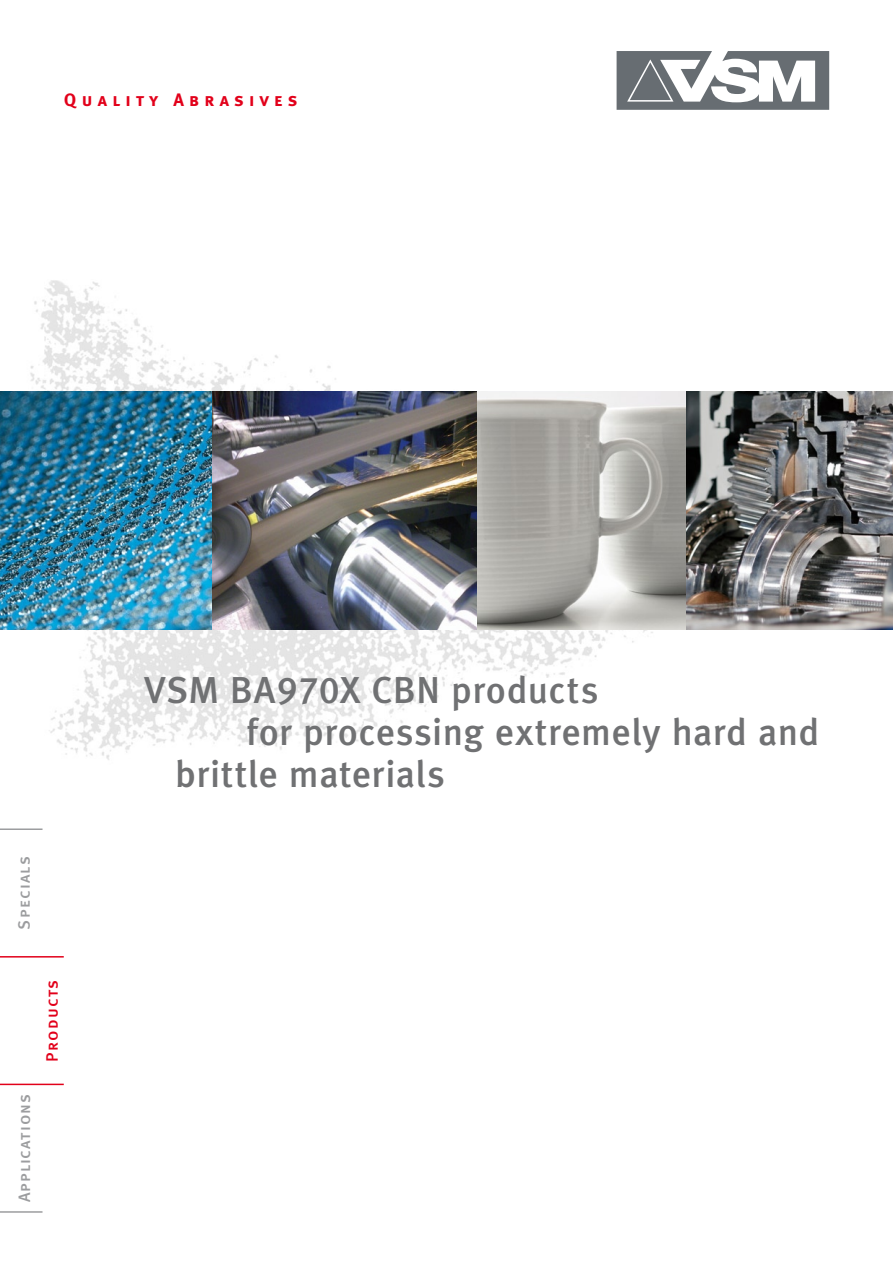
<style>
.page{position:relative;width:893px;height:1263px;background:#fff}
.page>*{position:absolute;margin:0;border:0;box-sizing:border-box;transform-origin:0 0}
.t1{font:37.5px "Meta Medium LF";letter-spacing:.015em;color:#707173}
.t2{font:18px "Meta Bold LF Caps";letter-spacing:.295em;color:#e2001a}
.t3{font:16.5px "Meta Medium Caps";letter-spacing:.06em;color:#9c9d9f}
.t4{font:16.5px "Meta Medium Caps";letter-spacing:.075em;color:#e2001a}
</style>
<div class="page">
<img style="left:0;top:280px;width:695px;height:480px">
<svg style="left:617px;top:51px;width:212px;height:59px"></svg>
<img style="left:0;top:391px;width:893px;height:238px">
<hr style="left:0;top:828px;width:43px;height:2px;background:#9c9d9f">
<hr style="left:0;top:956px;width:64px;height:1px;background:#e2001a">
<hr style="left:0;top:1084px;width:64px;height:1px;background:#e2001a">
<hr style="left:0;top:1211px;width:43px;height:2px;background:#9c9d9f">
<p class="t2" style="left:64px;top:89px;width:235px">Quality Abrasives</p>
<p class="t3" style="left:15px;top:929px;width:75px;rotate:-90deg">Specials</p>
<p class="t3" style="left:15px;top:1202px;width:110px;rotate:-90deg">Applications</p>
<p class="t4" style="left:43px;top:1061px;width:83px;rotate:-90deg">Products</p>
<p class="t1" style="left:145px;top:669px;width:455px">VSM BA970X CBN products</p>
<p class="t1" style="left:247px;top:711px;width:574px">for processing extremely hard and</p>
<p class="t1" style="left:175px;top:753px;width:271px">brittle materials</p>
</div>
